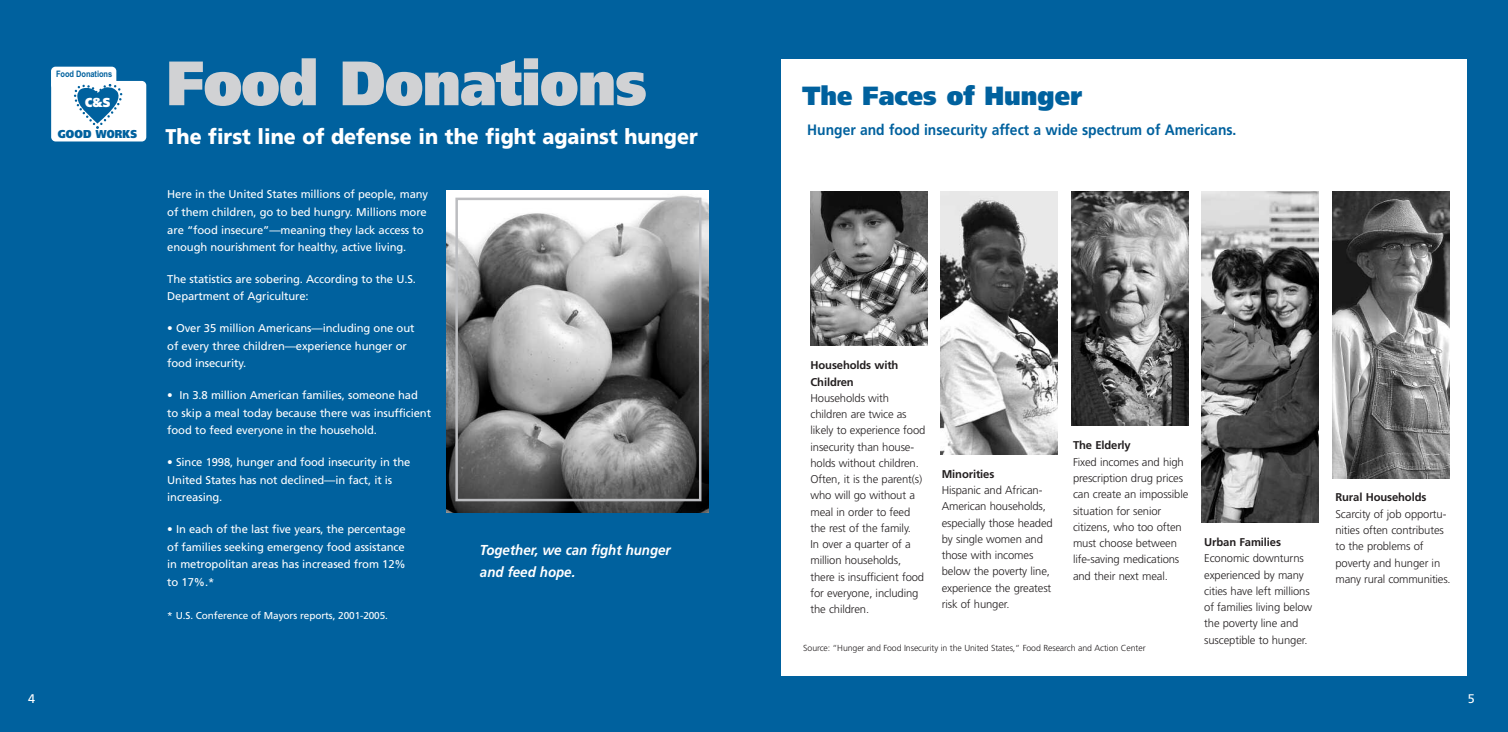
<style>
.page{position:relative;width:1508px;height:732px;background:#fff}
.page>*{position:absolute;margin:0;border:0;box-sizing:border-box;transform-origin:0 0}
.t1{font:900 62.5px "Frutiger";letter-spacing:-.015em;color:#d1d2d4;scale:.9 1}
.t2{font:900 26.25px "Frutiger";color:#00619e;scale:.93 1}
.t3{font:900 21.25px "Frutiger";color:#fff;scale:.93 1}
.t4{font:700 15px "Frutiger";color:#00619e;scale:.93 1}
.t5{font:italic 700 14.38px/21px "Frutiger";color:#fff;scale:.93 1}
.t6{font:900 13px "Frutiger";color:#fff;scale:.85 1}
.t7{font:12.5px "Frutiger";color:#fff}
.t8{font:900 11.38px "Frutiger";letter-spacing:.015em;color:#00619e;scale:.91 1}
.t9{font:300 11.25px/16.2px "Frutiger";letter-spacing:-.01em;color:#231f20}
.t10{font:11.25px/17.5px "Frutiger";letter-spacing:-.01em;color:#fff}
.t11{font:700 11.25px/16.2px "Frutiger";letter-spacing:-.01em;color:#231f20}
.t12{font:10px "Frutiger";letter-spacing:-.01em;color:#fff}
.t13{font:700 8.88px "Arial Narrow";letter-spacing:-.01em;color:#00619e}
.t14{font:300 8.75px "Frutiger";letter-spacing:-.01em;color:#231f20}
</style>
<div class="page">
<div style="left:0;top:0;width:754px;height:731px;background:#00619e"></div>
<img style="left:446px;top:190px;width:263px;height:322px">
<div style="left:455px;top:197px;width:246px;height:304px;border:2px solid #bcbdc0"></div>
<div style="left:51px;top:67px;width:65px;height:22px;background:#fff;border-radius:5px"></div>
<div style="left:51px;top:81px;width:95px;height:60px;background:#fff;border-radius:5px"></div>
<svg style="left:73px;top:84px;width:50px;height:45px"></svg>
<div style="left:754px;top:0;width:754px;height:731px;background:#00619e"></div>
<div style="left:781px;top:59px;width:686px;height:616px;background:#fff"></div>
<img style="left:810px;top:191px;width:117px;height:154px">
<img style="left:941px;top:191px;width:116px;height:263px">
<img style="left:1071px;top:191px;width:117px;height:235px">
<img style="left:1202px;top:191px;width:117px;height:331px">
<img style="left:1332px;top:191px;width:117px;height:287px">
<p class="t13" style="left:56px;top:69px;width:58px">Food Donations</p>
<p class="t6" style="left:85px;top:97px;width:31px">C&amp;S</p>
<p class="t8" style="left:58px;top:129px;width:89px">GOOD WORKS</p>
<h1 class="t1" style="left:167px;top:58px;width:534px">Food Donations</h1>
<h3 class="t3" style="left:166px;top:128px;width:574px">The first line of defense in the fight against hunger</h3>
<p class="t10" style="left:167px;top:186px;width:262px">Here in the United States millions of people, many of them children, go to bed hungry. Millions more are “food insecure”—meaning they lack access to enough nourishment for healthy, active living.</p>
<p class="t10" style="left:167px;top:271px;width:250px">The statistics are sobering. According to the U.S.<br>Department of Agriculture:</p>
<p class="t10" style="left:167px;top:320px;width:249px">• Over 35 million Americans—including one out of every three children—experience hunger or food insecurity.</p>
<p class="t10" style="left:167px;top:387px;width:265px">• In 3.8 million American families, someone had to skip a meal today because there was insufficient food to feed everyone in the household.</p>
<p class="t10" style="left:167px;top:454px;width:245px">• Since 1998, hunger and food insecurity in the<br>United States has not declined—in fact, it is increasing.</p>
<p class="t10" style="left:167px;top:521px;width:240px;text-align:justify">• In each of the last five years, the percentage of families seeking emergency food assistance in metropolitan areas has increased from 12% to 17%.*</p>
<p class="t12" style="left:167px;top:611px;width:222px">* U.S. Conference of Mayors reports, 2001-2005.</p>
<p class="t5" style="left:480px;top:541px;width:207px">Together, we can fight hunger and feed hope.</p>
<p class="t7" style="left:28px;top:693px;width:8px">4</p>
<h2 class="t2" style="left:802px;top:85px;width:303px">The Faces of Hunger</h2>
<h3 class="t4" style="left:807px;top:124px;width:463px">Hunger and food insecurity affect a wide spectrum of Americans.</h3>
<p class="t11" style="left:810px;top:358px;width:89px">Households with<br>Children</p>
<p class="t9" style="left:810px;top:390px;width:116px">Households with children are twice as likely to experience food insecurity than house&shy;holds without children.<br>Often, it is the parent(s) who will go without a meal in order to feed the rest of the family.<br>In over a quarter of a million households, there is insufficient food for everyone, including the children.</p>
<p class="t11" style="left:941px;top:466px;width:54px">Minorities</p>
<p class="t9" style="left:941px;top:482px;width:113px">Hispanic and African-<br>American households, especially those headed by single women and those with incomes below the poverty line, experience the greatest risk of hunger.</p>
<p class="t11" style="left:1073px;top:438px;width:59px">The Elderly</p>
<p class="t9" style="left:1073px;top:454px;width:117px">Fixed incomes and high prescription drug prices can create an impossible situation for senior citizens, who too often must choose between life-saving medications and their next meal.</p>
<p class="t14" style="left:803px;top:644px;width:344px">Source: “Hunger and Food Insecurity in the United States,“ Food Research and Action Center</p>
<p class="t11" style="left:1204px;top:534px;width:78px">Urban Families</p>
<p class="t9" style="left:1204px;top:551px;width:110px">Economic downturns experienced by many cities have left millions of families living below the poverty line and susceptible to hunger.</p>
<p class="t11" style="left:1335px;top:490px;width:92px">Rural Households</p>
<p class="t9" style="left:1335px;top:506px;width:117px">Scarcity of job opportu&shy;nities often contributes to the problems of poverty and hunger in many rural communities.</p>
<p class="t7" style="left:1467px;top:693px;width:8px">5</p>
</div>
